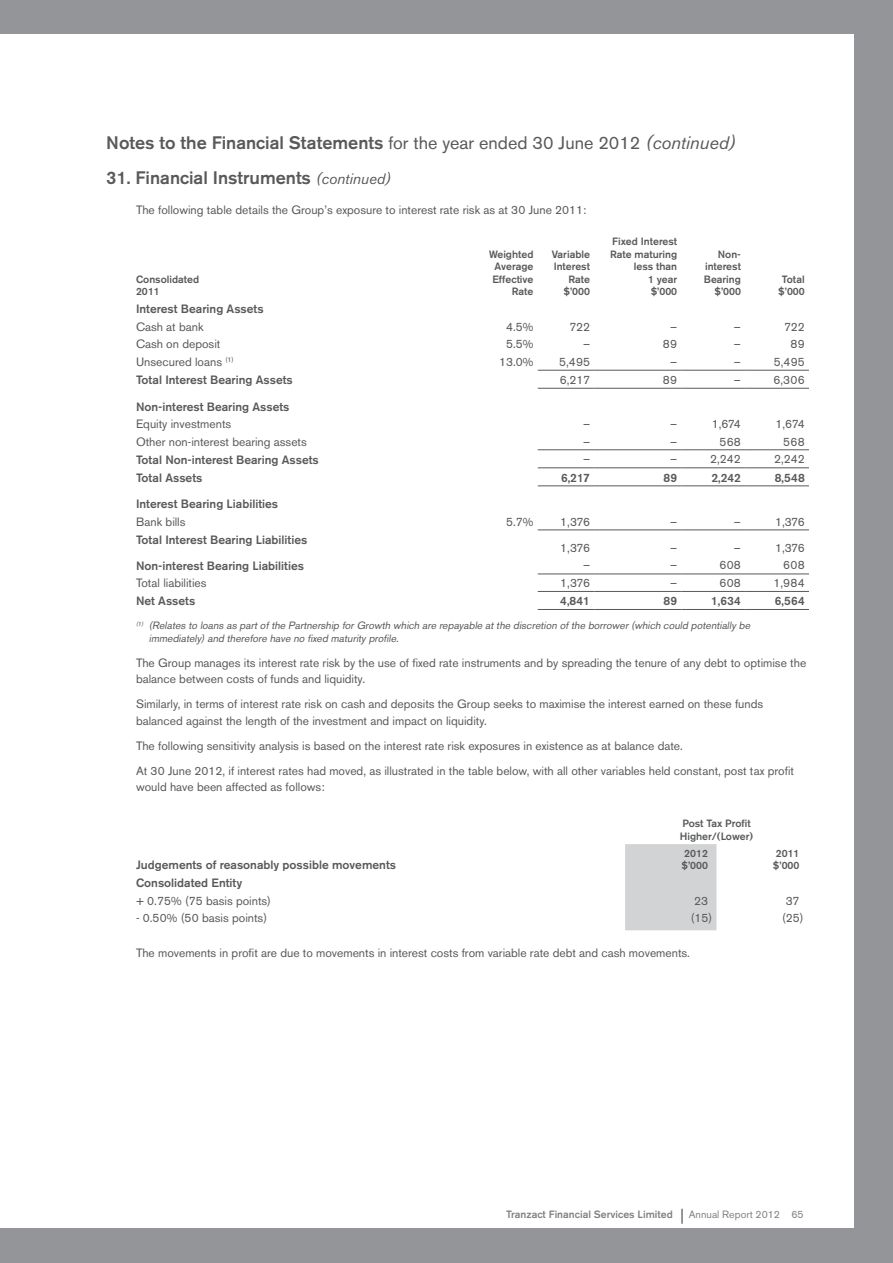
<style>
.page{position:relative;width:893px;height:1263px;background:#fff}
.page>*{position:absolute;margin:0;border:0;box-sizing:border-box;transform-origin:0 0}
.t1{font:500 18px "Akzidenz Grotesk BE";color:#58595b}
.t2{font:12px/16.5px "Akzidenz Grotesk BE";color:#58595b}
.t3{font:500 12px "Akzidenz Grotesk BE";color:#58595b}
.t4{font:500 10.5px/12.6px "Akzidenz Grotesk BE";color:#58595b}
.t5{font:italic 10.5px/12.6px "Akzidenz Grotesk BE";color:#58595b}
.t6{font:500 10.5px "Akzidenz Grotesk BE";color:#808285}
.s1{font-weight:400}
.s2{font-weight:400;font-style:italic}
.s3{font-weight:400;font-style:italic;font-size:15px}
.s4{font-weight:400;font-size:15px;color:#58595b}
</style>
<div class="page">
<div style="left:0;top:0;width:893px;height:34px;background:#939598"></div>
<div style="left:0;top:1229px;width:887px;height:34px;background:#939598"></div>
<div style="left:854px;top:19px;width:39px;height:1244px;background:#939598"></div>
<hr style="left:538px;top:574px;width:56px;height:1px;background:#58595b">
<hr style="left:594px;top:574px;width:87px;height:1px;background:#58595b">
<hr style="left:681px;top:574px;width:64px;height:1px;background:#58595b">
<hr style="left:745px;top:574px;width:64px;height:1px;background:#58595b">
<hr style="left:538px;top:591px;width:56px;height:1px;background:#58595b">
<hr style="left:594px;top:591px;width:87px;height:1px;background:#58595b">
<hr style="left:681px;top:591px;width:64px;height:1px;background:#58595b">
<hr style="left:745px;top:591px;width:64px;height:1px;background:#58595b">
<hr style="left:538px;top:609px;width:56px;height:1px;background:#58595b">
<hr style="left:594px;top:609px;width:87px;height:1px;background:#58595b">
<hr style="left:681px;top:609px;width:64px;height:1px;background:#58595b">
<hr style="left:745px;top:609px;width:64px;height:1px;background:#58595b">
<hr style="left:538px;top:530px;width:56px;height:1px;background:#58595b">
<hr style="left:594px;top:530px;width:87px;height:1px;background:#58595b">
<hr style="left:681px;top:530px;width:64px;height:1px;background:#58595b">
<hr style="left:745px;top:530px;width:64px;height:1px;background:#58595b">
<hr style="left:538px;top:468px;width:56px;height:1px;background:#58595b">
<hr style="left:594px;top:468px;width:87px;height:1px;background:#58595b">
<hr style="left:681px;top:468px;width:64px;height:1px;background:#58595b">
<hr style="left:745px;top:468px;width:64px;height:1px;background:#58595b">
<hr style="left:538px;top:485px;width:56px;height:1px;background:#58595b">
<hr style="left:594px;top:485px;width:87px;height:1px;background:#58595b">
<hr style="left:681px;top:485px;width:64px;height:1px;background:#58595b">
<hr style="left:745px;top:485px;width:64px;height:1px;background:#58595b">
<hr style="left:538px;top:370px;width:56px;height:1px;background:#58595b">
<hr style="left:594px;top:370px;width:87px;height:1px;background:#58595b">
<hr style="left:681px;top:370px;width:64px;height:1px;background:#58595b">
<hr style="left:745px;top:370px;width:64px;height:1px;background:#58595b">
<hr style="left:538px;top:388px;width:56px;height:1px;background:#58595b">
<hr style="left:594px;top:388px;width:87px;height:1px;background:#58595b">
<hr style="left:681px;top:388px;width:64px;height:1px;background:#58595b">
<hr style="left:745px;top:388px;width:64px;height:1px;background:#58595b">
<hr style="left:538px;top:449px;width:56px;height:1px;background:#58595b">
<hr style="left:594px;top:449px;width:87px;height:1px;background:#58595b">
<hr style="left:681px;top:449px;width:64px;height:1px;background:#58595b">
<hr style="left:745px;top:449px;width:64px;height:1px;background:#58595b">
<div style="left:625px;top:844px;width:91px;height:86px;background:#d1d3d4"></div>
<h1 class="t1" style="left:106px;top:132px;width:631px">Notes to the Financial Statements <span class="s1">for the year ended 30 June 2012</span> <span class="s2">(continued)</span></h1>
<h1 class="t1" style="left:106px;top:167px;width:286px">31. Financial Instruments <span class="s3">(continued)</span></h1>
<p class="t2" style="left:136px;top:201px;width:452px">The following table details the Group’s exposure to interest rate risk as at 30 June 2011:</p>
<p class="t4" style="left:136px;top:273px;width:65px">Consolidated<br>2011</p>
<p class="t4" style="left:489px;top:248px;width:46px;text-align:right">Weighted<br>Average<br>Effective<br>Rate</p>
<p class="t4" style="left:552px;top:248px;width:40px;text-align:right">Variable<br>Interest<br>Rate $’000</p>
<p class="t4" style="left:610px;top:235px;width:69px;text-align:right">Fixed Interest<br>Rate maturing less than<br>1 year<br>$’000</p>
<p class="t4" style="left:704px;top:248px;width:39px;text-align:right">Non&shy;interest<br>Bearing $’000</p>
<p class="t4" style="left:778px;top:273px;width:28px;text-align:center">Total $’000</p>
<p class="t3" style="left:136px;top:302px;width:129px">Interest Bearing Assets</p>
<p class="t2" style="left:136px;top:318px;width:69px">Cash at bank</p>
<p class="t2" style="left:506px;top:318px;width:29px">4.5%</p>
<p class="t2" style="left:569px;top:318px;width:22px">722</p>
<p class="t2" style="left:670px;top:318px;width:8px">–</p>
<p class="t2" style="left:734px;top:318px;width:8px">–</p>
<p class="t2" style="left:784px;top:318px;width:22px">722</p>
<p class="t2" style="left:136px;top:336px;width:86px">Cash on deposit</p>
<p class="t2" style="left:506px;top:336px;width:29px">5.5%</p>
<p class="t2" style="left:583px;top:336px;width:8px">–</p>
<p class="t2" style="left:663px;top:336px;width:16px">89</p>
<p class="t2" style="left:734px;top:336px;width:8px">–</p>
<p class="t2" style="left:790px;top:336px;width:16px">89</p>
<p class="t2" style="left:136px;top:354px;width:99px">Unsecured loans <sup>(1)</sup></p>
<p class="t2" style="left:499px;top:353px;width:36px">13.0%</p>
<p class="t2" style="left:559px;top:353px;width:32px">5,495</p>
<p class="t2" style="left:670px;top:353px;width:8px">–</p>
<p class="t2" style="left:734px;top:353px;width:8px">–</p>
<p class="t2" style="left:774px;top:353px;width:32px">5,495</p>
<p class="t3" style="left:136px;top:372px;width:158px">Total Interest Bearing Assets</p>
<p class="t2" style="left:560px;top:372px;width:32px">6,217</p>
<p class="t2" style="left:663px;top:372px;width:16px">89</p>
<p class="t2" style="left:734px;top:372px;width:8px">–</p>
<p class="t2" style="left:773px;top:372px;width:33px">6,306</p>
<p class="t3" style="left:136px;top:399px;width:155px">Non-interest Bearing Assets</p>
<p class="t2" style="left:136px;top:416px;width:97px">Equity investments</p>
<p class="t2" style="left:583px;top:416px;width:8px">–</p>
<p class="t2" style="left:670px;top:416px;width:8px">–</p>
<p class="t2" style="left:712px;top:416px;width:31px">1,674</p>
<p class="t2" style="left:775px;top:416px;width:31px">1,674</p>
<p class="t2" style="left:136px;top:433px;width:172px">Other non-interest bearing assets</p>
<p class="t2" style="left:583px;top:433px;width:8px">–</p>
<p class="t2" style="left:670px;top:433px;width:8px">–</p>
<p class="t2" style="left:719px;top:433px;width:23px">568</p>
<p class="t2" style="left:783px;top:433px;width:23px">568</p>
<p class="t3" style="left:136px;top:452px;width:184px">Total Non-interest Bearing Assets</p>
<p class="t2" style="left:583px;top:451px;width:8px">–</p>
<p class="t2" style="left:670px;top:451px;width:8px">–</p>
<p class="t2" style="left:710px;top:451px;width:32px">2,242</p>
<p class="t2" style="left:774px;top:451px;width:32px">2,242</p>
<p class="t3" style="left:136px;top:470px;width:68px">Total Assets</p>
<p class="t3" style="left:561px;top:470px;width:30px">6,217</p>
<p class="t3" style="left:663px;top:470px;width:15px">89</p>
<p class="t3" style="left:711px;top:470px;width:31px">2,242</p>
<p class="t3" style="left:775px;top:470px;width:31px">8,548</p>
<p class="t3" style="left:136px;top:497px;width:144px">Interest Bearing Liabilities</p>
<p class="t2" style="left:136px;top:513px;width:51px">Bank bills</p>
<p class="t2" style="left:506px;top:513px;width:29px">5.7%</p>
<p class="t2" style="left:560px;top:513px;width:31px">1,376</p>
<p class="t2" style="left:670px;top:513px;width:8px">–</p>
<p class="t2" style="left:734px;top:513px;width:8px">–</p>
<p class="t2" style="left:775px;top:513px;width:31px">1,376</p>
<p class="t3" style="left:136px;top:532px;width:173px">Total Interest Bearing Liabilities</p>
<p class="t2" style="left:560px;top:539px;width:31px">1,376</p>
<p class="t2" style="left:670px;top:539px;width:8px">–</p>
<p class="t2" style="left:734px;top:539px;width:8px">–</p>
<p class="t2" style="left:775px;top:539px;width:31px">1,376</p>
<p class="t3" style="left:136px;top:558px;width:169px">Non-interest Bearing Liabilities</p>
<p class="t2" style="left:583px;top:557px;width:8px">–</p>
<p class="t2" style="left:670px;top:557px;width:8px">–</p>
<p class="t2" style="left:719px;top:557px;width:23px">608</p>
<p class="t2" style="left:783px;top:557px;width:23px">608</p>
<p class="t2" style="left:136px;top:575px;width:72px">Total liabilities</p>
<p class="t2" style="left:560px;top:575px;width:31px">1,376</p>
<p class="t2" style="left:670px;top:575px;width:8px">–</p>
<p class="t2" style="left:719px;top:575px;width:23px">608</p>
<p class="t2" style="left:773px;top:575px;width:33px">1,984</p>
<p class="t3" style="left:136px;top:594px;width:61px">Net Assets</p>
<p class="t3" style="left:560px;top:594px;width:31px">4,841</p>
<p class="t3" style="left:663px;top:594px;width:15px">89</p>
<p class="t3" style="left:711px;top:594px;width:31px">1,634</p>
<p class="t3" style="left:775px;top:594px;width:31px">6,564</p>
<p class="t5" style="left:149px;top:619px;width:605px;text-indent:-13px"><sup>(1)</sup> (Relates to loans as part of the Partnership for Growth which are repayable at the discretion of the borrower (which could potentially be immediately) and therefore have no fixed maturity profile.</p>
<p class="t2" style="left:136px;top:654px;width:672px">The Group manages its interest rate risk by the use of fixed rate instruments and by spreading the tenure of any debt to optimise the balance between costs of funds and liquidity.</p>
<p class="t2" style="left:136px;top:696px;width:629px">Similarly, in terms of interest rate risk on cash and deposits the Group seeks to maximise the interest earned on these funds balanced against the length of the investment and impact on liquidity.</p>
<p class="t2" style="left:136px;top:733px;width:659px;line-height:25px">The following sensitivity analysis is based on the interest rate risk exposures in existence as at balance date.<br>At 30 June 2012, if interest rates had moved, as illustrated in the table below, with all other variables held constant, post tax profit</p>
<p class="t2" style="left:136px;top:779px;width:190px">would have been affected as follows:</p>
<p class="t4" style="left:680px;top:817px;width:75px">Post Tax Profit<br>Higher/(Lower)</p>
<p class="t3" style="left:136px;top:858px;width:261px">Judgements of reasonably possible movements</p>
<p class="t4" style="left:682px;top:847px;width:28px">2012 $’000</p>
<p class="t4" style="left:773px;top:847px;width:28px">2011 $’000</p>
<p class="t3" style="left:136px;top:876px;width:107px">Consolidated Entity</p>
<p class="t2" style="left:136px;top:892px;width:136px">+ 0.75% (75 basis points)</p>
<p class="t2" style="left:694px;top:892px;width:15px">23</p>
<p class="t2" style="left:786px;top:892px;width:15px">37</p>
<p class="t2" style="left:136px;top:910px;width:132px">- 0.50% (50 basis points)</p>
<p class="t2" style="left:691px;top:910px;width:23px">(15)</p>
<p class="t2" style="left:782px;top:910px;width:23px">(25)</p>
<p class="t2" style="left:136px;top:945px;width:555px">The movements in profit are due to movements in interest costs from variable rate debt and cash movements.</p>
<p class="t6" style="left:506px;top:1208px;width:299px">Tranzact Financial Services Limited <span class="s4">|</span> <span class="s1">Annual Report 2012 65</span></p>
</div>
